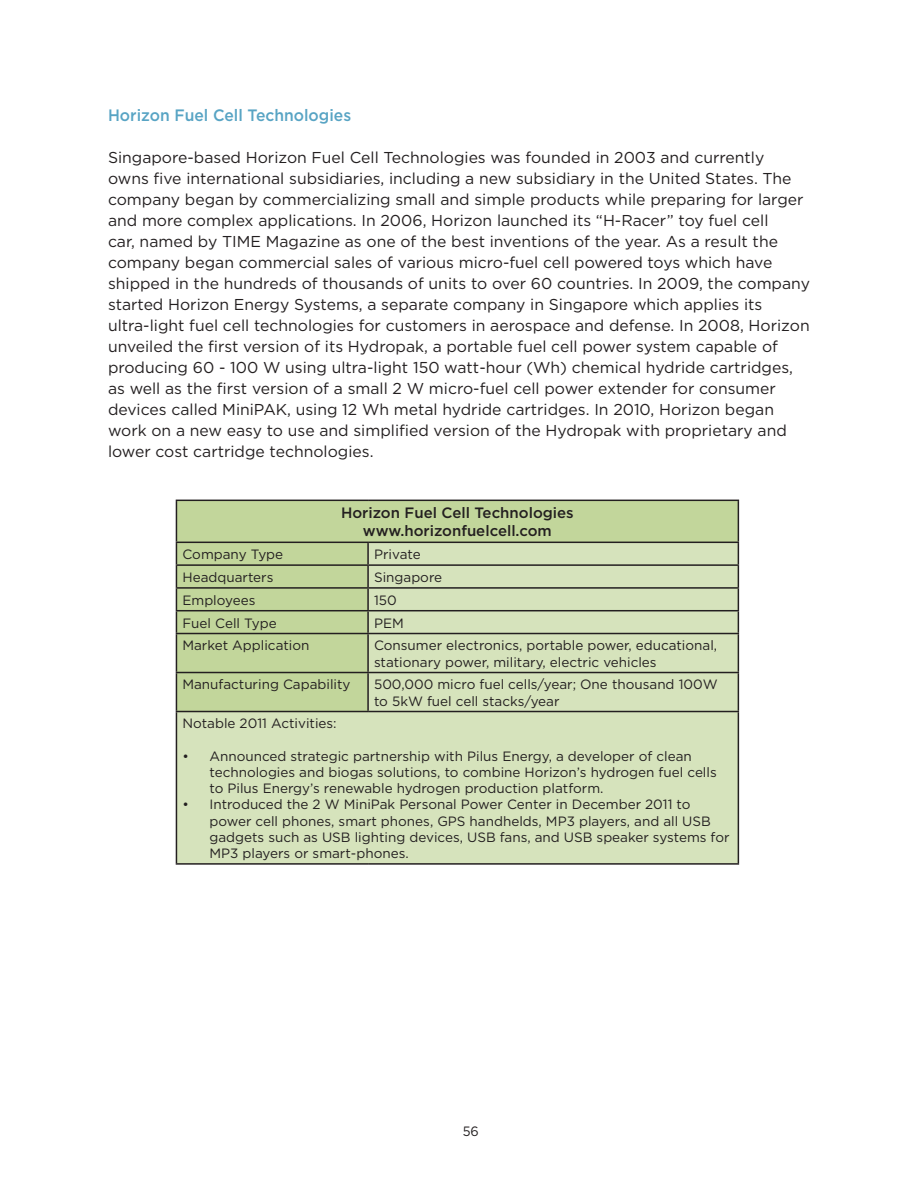
<style>
.page{position:relative;width:918px;height:1188px;background:#fff}
.page>*{position:absolute;margin:0;border:0;box-sizing:border-box;transform-origin:0 0}
.Paragraph_Style_3{font:500 16.5px "Gotham";color:#58a4c4;scale:.95 1}
.Text{font:15.75px/21px "Gotham";color:#231f20}
.Text-2{font:500 15px "Gotham";color:#231f20}
.Text-3{font:13.5px/16.2px "Gotham";color:#231f20}
.Text-4{font:13.5px "Gotham";color:#231f20;scale:.95 1}
</style>
<div class="page">
<div style="left:177px;top:501px;width:561px;height:41px;background:#c2d69b"></div>
<svg style="left:177px;top:543px;width:561px;height:320px;background:#cfddb3"></svg>
<hr style="left:176px;top:500px;width:192px;height:1px;background:#231f20">
<hr style="left:176px;top:501px;width:1px;height:41px;background:#231f20">
<hr style="left:368px;top:500px;width:371px;height:1px;background:#231f20">
<hr style="left:738px;top:501px;width:1px;height:41px;background:#231f20">
<hr style="left:176px;top:542px;width:192px;height:1px;background:#231f20">
<hr style="left:368px;top:542px;width:371px;height:1px;background:#231f20">
<hr style="left:367px;top:543px;width:2px;height:21px;background:#231f20">
<hr style="left:176px;top:564px;width:192px;height:2px;background:#231f20">
<hr style="left:368px;top:564px;width:371px;height:2px;background:#231f20">
<hr style="left:367px;top:566px;width:2px;height:21px;background:#231f20">
<hr style="left:176px;top:587px;width:192px;height:2px;background:#231f20">
<hr style="left:368px;top:587px;width:371px;height:2px;background:#231f20">
<hr style="left:367px;top:589px;width:2px;height:21px;background:#231f20">
<hr style="left:176px;top:610px;width:192px;height:1px;background:#231f20">
<svg style="left:176px;top:543px;width:1px;height:90px"></svg>
<hr style="left:368px;top:610px;width:371px;height:1px;background:#231f20">
<hr style="left:367px;top:611px;width:2px;height:22px;background:#231f20">
<svg style="left:738px;top:543px;width:1px;height:90px"></svg>
<hr style="left:176px;top:633px;width:192px;height:1px;background:#231f20">
<hr style="left:176px;top:634px;width:1px;height:38px;background:#231f20">
<hr style="left:368px;top:633px;width:371px;height:1px;background:#231f20">
<hr style="left:367px;top:634px;width:2px;height:38px;background:#231f20">
<hr style="left:738px;top:634px;width:1px;height:38px;background:#231f20">
<hr style="left:176px;top:672px;width:192px;height:1px;background:#231f20">
<hr style="left:176px;top:673px;width:1px;height:38px;background:#231f20">
<hr style="left:368px;top:672px;width:371px;height:1px;background:#231f20">
<hr style="left:367px;top:673px;width:2px;height:38px;background:#231f20">
<hr style="left:738px;top:673px;width:1px;height:38px;background:#231f20">
<hr style="left:176px;top:711px;width:192px;height:1px;background:#231f20">
<hr style="left:176px;top:712px;width:1px;height:151px;background:#231f20">
<hr style="left:368px;top:711px;width:371px;height:1px;background:#231f20">
<hr style="left:738px;top:712px;width:1px;height:151px;background:#231f20">
<hr style="left:176px;top:863px;width:192px;height:2px;background:#231f20">
<hr style="left:368px;top:863px;width:371px;height:2px;background:#231f20">
<p class="Paragraph_Style_3" style="left:108px;top:105px;width:258px">Horizon Fuel Cell Technologies</p>
<p class="Text" style="left:108px;top:147px;width:704px">Singapore-based Horizon Fuel Cell Technologies was founded in 2003 and currently<br>owns five international subsidiaries, including a new subsidiary in the United States. The company began by commercializing small and simple products while preparing for larger and more complex applications. In 2006, Horizon launched its “H-Racer” toy fuel cell<br>car, named by TIME Magazine as one of the best inventions of the year. As a result the company began commercial sales of various micro-fuel cell powered toys which have shipped in the hundreds of thousands of units to over 60 countries. In 2009, the company started Horizon Energy Systems, a separate company in Singapore which applies its ultra-light fuel cell technologies for customers in aerospace and defense. In 2008, Horizon unveiled the first version of its Hydropak, a portable fuel cell power system capable of producing 60 - 100 W using ultra-light 150 watt-hour (Wh) chemical hydride cartridges, as well as the first version of a small 2 W micro-fuel cell power extender for consumer devices called MiniPAK, using 12 Wh metal hydride cartridges. In 2010, Horizon began work on a new easy to use and simplified version of the Hydropak with proprietary and lower cost cartridge technologies.</p>
<p class="Text-2" style="left:341px;top:503px;width:234px">Horizon Fuel Cell Technologies</p>
<p class="Text-2" style="left:363px;top:521px;width:190px">www.horizonfuelcell.com</p>
<p class="Text-3" style="left:182px;top:546px;width:102px">Company Type</p>
<p class="Text-3" style="left:374px;top:546px;width:48px">Private</p>
<p class="Text-3" style="left:182px;top:569px;width:93px">Headquarters</p>
<p class="Text-3" style="left:374px;top:569px;width:70px">Singapore</p>
<p class="Text-3" style="left:182px;top:592px;width:74px">Employees</p>
<p class="Text-3" style="left:374px;top:592px;width:24px">150</p>
<p class="Text-3" style="left:182px;top:614px;width:96px">Fuel Cell Type</p>
<p class="Text-3" style="left:374px;top:614px;width:31px">PEM</p>
<p class="Text-3" style="left:182px;top:637px;width:129px">Market Application</p>
<p class="Text-3" style="left:374px;top:637px;width:345px">Consumer electronics, portable power, educational, stationary power, military, electric vehicles</p>
<p class="Text-3" style="left:182px;top:676px;width:170px">Manufacturing Capability</p>
<p class="Text-3" style="left:374px;top:676px;width:345px">500,000 micro fuel cells/year; One thousand 100W to 5kW fuel cell stacks/year</p>
<p class="Text-3" style="left:182px;top:715px;width:156px">Notable 2011 Activities:</p>
<p class="Text-3" style="left:209px;top:748px;width:509px;text-indent:-27px">• Announced strategic partnership with Pilus Energy, a developer of clean technologies and biogas solutions, to combine Horizon’s hydrogen fuel cells to Pilus Energy’s renewable hydrogen production platform.</p>
<p class="Text-3" style="left:209px;top:796px;width:522px;text-indent:-27px">• Introduced the 2 W MiniPak Personal Power Center in December 2011 to power cell phones, smart phones, GPS handhelds, MP3 players, and all USB gadgets such as USB lighting devices, USB fans, and USB speaker systems for MP3 players or smart-phones.</p>
<p class="Text-4" style="left:463px;top:1123px;width:18px">56</p>
</div>
